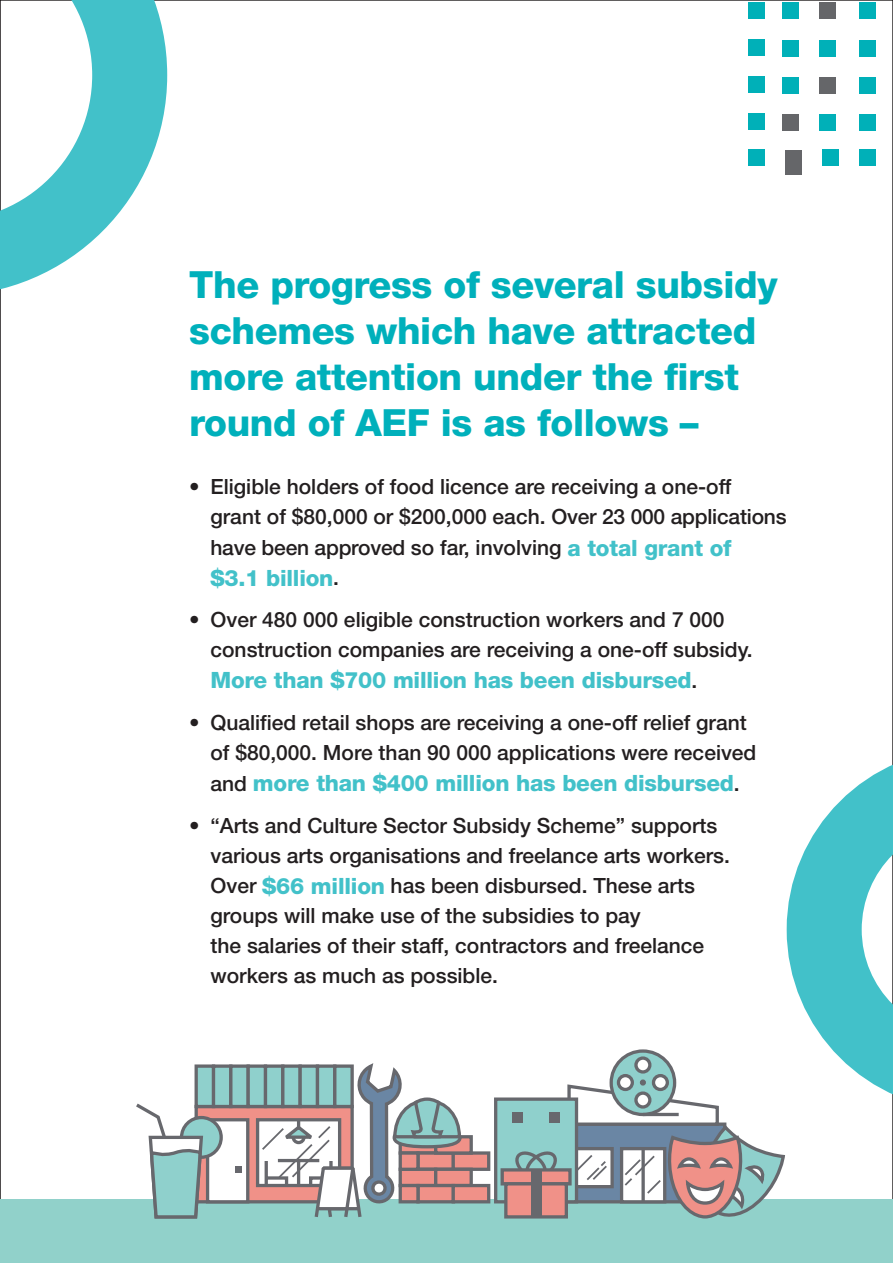
<style>
.page{position:relative;width:893px;height:1263px;background:#fff}
.page>*{position:absolute;margin:0;border:0;box-sizing:border-box;transform-origin:0 0}
.t1{font:800 37.5px/46.2px "Helvetica Neue LT Std";letter-spacing:-.01em;color:#00b0bb}
.t2{font:800 22.5px "Helvetica Neue LT Std";letter-spacing:-.01em;color:#42c1c9}
.t3{font:500 21px/30px "Helvetica Neue LT Std";color:#231f20}
.s1{font-weight:800;font-size:22.5px;color:#42c1c9}
.s2{font-weight:500;font-size:21px;color:#231f20}
</style>
<div class="page">
<div style="left:749px;top:3px;width:16px;height:16px;background:#00b0b8"></div>
<div style="left:749px;top:39px;width:16px;height:17px;background:#00b0b8"></div>
<div style="left:749px;top:76px;width:16px;height:16px;background:#00b0b8"></div>
<div style="left:749px;top:113px;width:16px;height:16px;background:#00b0b8"></div>
<div style="left:749px;top:150px;width:16px;height:16px;background:#00b0b8"></div>
<div style="left:822px;top:150px;width:17px;height:16px;background:#00b0b8"></div>
<div style="left:859px;top:150px;width:16px;height:16px;background:#00b0b8"></div>
<div style="left:785px;top:150px;width:17px;height:24px;background:#656669"></div>
<div style="left:782px;top:3px;width:16px;height:16px;background:#00b0b8"></div>
<div style="left:819px;top:3px;width:16px;height:16px;background:#656669"></div>
<div style="left:859px;top:3px;width:16px;height:16px;background:#00b0b8"></div>
<div style="left:782px;top:40px;width:16px;height:17px;background:#00b0b8"></div>
<div style="left:819px;top:40px;width:16px;height:17px;background:#00b0b8"></div>
<div style="left:782px;top:77px;width:16px;height:17px;background:#00b0b8"></div>
<div style="left:819px;top:77px;width:16px;height:17px;background:#656669"></div>
<div style="left:782px;top:114px;width:16px;height:16px;background:#656669"></div>
<div style="left:859px;top:40px;width:16px;height:17px;background:#00b0b8"></div>
<div style="left:859px;top:77px;width:16px;height:17px;background:#00b0b8"></div>
<div style="left:859px;top:114px;width:16px;height:16px;background:#00b0b8"></div>
<div style="left:819px;top:114px;width:16px;height:16px;background:#00b0b8"></div>
<svg style="left:0;top:0;width:167px;height:296px"></svg>
<div style="left:0;top:1199px;width:893px;height:64px;background:#91d1ca"></div>
<svg style="left:566px;top:749px;width:327px;height:470px"></svg>
<div style="left:494px;top:1097px;width:84px;height:106px;background:#8fd0cc;border:3px solid #67686d"></div>
<div style="left:512px;top:1113px;width:10px;height:10px;background:#67686d"></div>
<div style="left:550px;top:1113px;width:10px;height:10px;background:#67686d"></div>
<div style="left:195px;top:1105px;width:159px;height:98px;background:#f09188;border:3px solid #67686d"></div>
<div style="left:206px;top:1118px;width:43px;height:85px;background:#fff;border:3px solid #67686d"></div>
<div style="left:195px;top:1064px;width:20px;height:44px;background:#8fd0cc;border:3px solid #67686d"></div>
<div style="left:212px;top:1064px;width:20px;height:44px;background:#8fd0cc;border:3px solid #67686d"></div>
<div style="left:229px;top:1064px;width:21px;height:44px;background:#8fd0cc;border:3px solid #67686d"></div>
<div style="left:247px;top:1064px;width:20px;height:44px;background:#8fd0cc;border:3px solid #67686d"></div>
<div style="left:235px;top:1166px;width:7px;height:7px;background:#67686d"></div>
<svg style="left:256px;top:1118px;width:4px;height:69px"></svg>
<svg style="left:182px;top:1117px;width:39px;height:40px"></svg>
<div style="left:180px;top:1116px;width:43px;height:43px;border:3px solid #67686d;border-radius:50%"></div>
<svg style="left:136px;top:1100px;width:69px;height:119px"></svg>
<div style="left:452px;top:1151px;width:38px;height:20px;background:#f09188;border:3px solid #67686d"></div>
<div style="left:434px;top:1135px;width:39px;height:20px;background:#f09188;border:3px solid #67686d"></div>
<div style="left:434px;top:1167px;width:39px;height:20px;background:#f09188;border:3px solid #67686d"></div>
<div style="left:452px;top:1184px;width:38px;height:19px;background:#f09188;border:3px solid #67686d"></div>
<svg style="left:260px;top:1063px;width:203px;height:154px"></svg>
<svg style="left:515px;top:1151px;width:42px;height:17px"></svg>
<div style="left:501px;top:1168px;width:71px;height:17px;background:#f09188;border:3px solid #67686d"></div>
<div style="left:504px;top:1182px;width:64px;height:36px;background:#f09188;border:3px solid #67686d"></div>
<div style="left:531px;top:1170px;width:10px;height:47px;background:#67686d"></div>
<h1 class="t1" style="left:189px;top:261px;width:590px">The progress of several subsidy schemes which have attracted more attention under the first round of AEF is as follows –</h1>
<p class="t3" style="left:210px;top:471px;width:578px;line-height:30.5px;text-indent:-21px">• Eligible holders of food licence are receiving a one-off grant of $80,000 or $200,000 each. Over 23 000 applications have been approved so far, involving <span class="s1">a total grant of</span></p>
<p class="t2" style="left:210px;top:564px;width:130px">$3.1 billion<span class="s2">.</span></p>
<p class="t3" style="left:210px;top:604px;width:544px;text-indent:-21px">• Over 480 000 eligible construction workers and 7 000 construction companies are receiving a one-off subsidy.</p>
<p class="t2" style="left:210px;top:667px;width:488px">More than $700 million has been disbursed<span class="s2">.</span></p>
<p class="t3" style="left:210px;top:707px;width:547px;text-indent:-21px">• Qualified retail shops are receiving a one-off relief grant of $80,000. More than 90 000 applications were received</p>
<p class="t2" style="left:210px;top:770px;width:531px"><span class="s2">and</span> more than $400 million has been disbursed<span class="s2">.</span></p>
<p class="t3" style="left:210px;top:810px;width:521px;text-indent:-21px">• “Arts and Culture Sector Subsidy Scheme” supports various arts organisations and freelance arts workers.<br>Over <span class="s1">$66 million</span> has been disbursed. These arts groups will make use of the subsidies to pay<br>the salaries of their staff, contractors and freelance workers as much as possible.</p>
</div>
